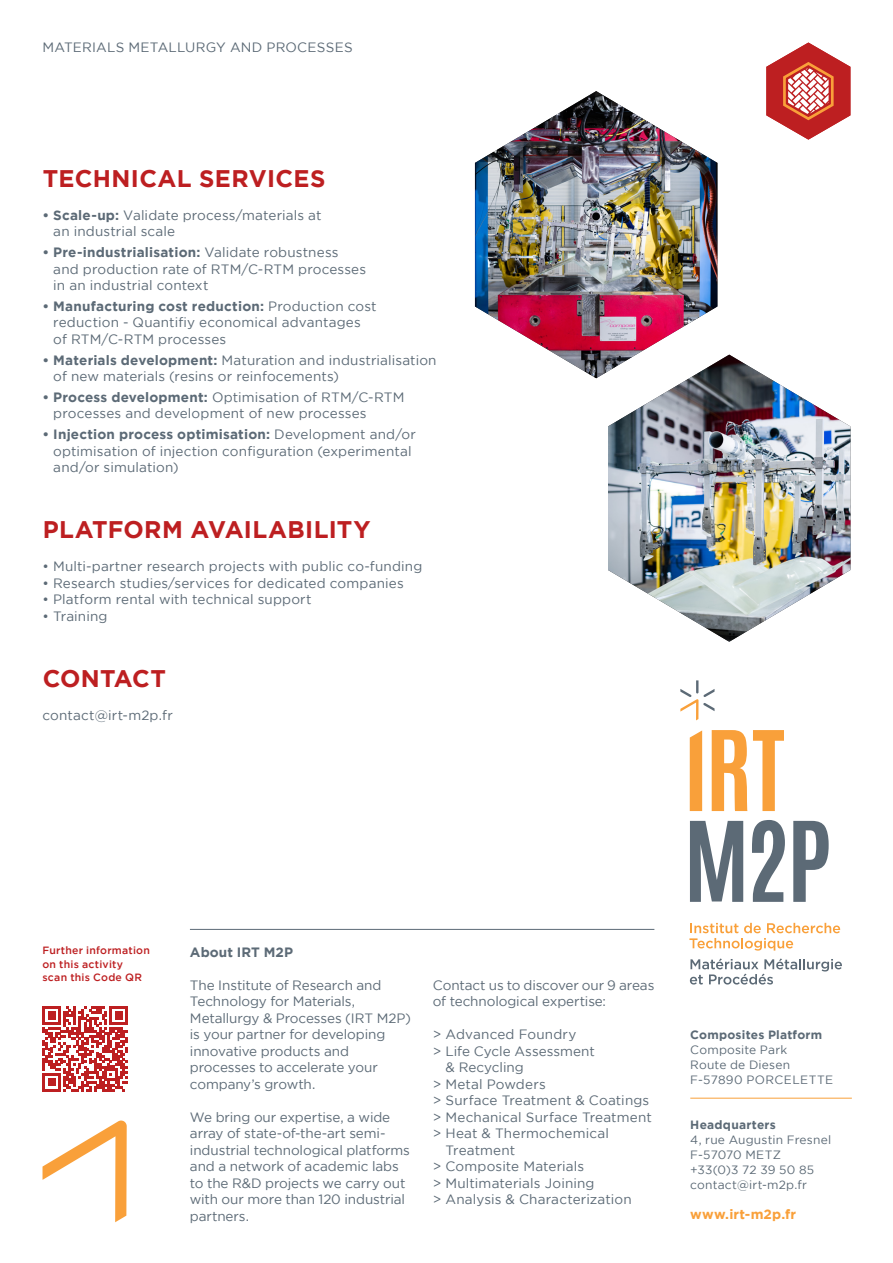
<style>
.page{position:relative;width:893px;height:1263px;background:#fff}
.page>*{position:absolute;margin:0;border:0;box-sizing:border-box;transform-origin:0 0}
.t1{font:700 24px "Gotham";letter-spacing:.01em;color:#bd1f21}
.t2{font:13.5px/16.5px "Gotham";letter-spacing:.005em;color:#5c6a76}
.t3{font:700 13.5px "Gotham";letter-spacing:.015em;color:#f9a03a}
.t4{font:700 13.5px "Gotham";letter-spacing:.005em;color:#5c6a76}
.t5{font:12px "Gotham";letter-spacing:.02em;color:#5c6a76}
.t6{font:700 12px "Gotham";letter-spacing:.02em;color:#5c6a76}
.t7{font:500 10.5px "Gotham";letter-spacing:.02em;color:#bd1f21}
.s1{font-weight:700}
</style>
<div class="page">
<svg style="left:766px;top:43px;width:84px;height:97px"></svg>
<svg style="left:690px;top:730px;width:12px;height:81px"></svg>
<svg style="left:712px;top:730px;width:35px;height:81px"></svg>
<svg style="left:753px;top:730px;width:31px;height:81px"></svg>
<svg style="left:690px;top:821px;width:53px;height:81px"></svg>
<svg style="left:752px;top:820px;width:33px;height:82px"></svg>
<svg style="left:793px;top:821px;width:36px;height:81px"></svg>
<svg style="left:689px;top:923px;width:151px;height:27px"></svg>
<svg style="left:690px;top:958px;width:152px;height:26px"></svg>
<svg style="left:680px;top:680px;width:34px;height:40px"></svg>
<hr style="left:690px;top:1098px;width:162px;height:1px;background:#f9a03a">
<img style="left:608px;top:355px;width:242px;height:287px">
<img style="left:475px;top:91px;width:242px;height:287px">
<hr style="left:190px;top:929px;width:464px;height:1px;background:#5c6a76">
<svg style="left:43px;top:1006px;width:85px;height:85px"></svg>
<svg style="left:43px;top:1120px;width:84px;height:102px"></svg>
<p class="t2" style="left:43px;top:39px;width:312px">MATERIALS METALLURGY AND PROCESSES</p>
<p class="t1" style="left:43px;top:165px;width:284px">TECHNICAL SERVICES</p>
<p class="t2" style="left:53px;top:207px;width:270px;text-indent:-11px"><span class="s1">• Scale-up:</span> Validate process/materials at an industrial scale</p>
<p class="t2" style="left:53px;top:244px;width:314px;text-indent:-11px"><span class="s1">• Pre-industrialisation:</span> Validate robustness and production rate of RTM/C-RTM processes in an industrial context</p>
<p class="t2" style="left:53px;top:298px;width:325px;text-indent:-11px"><span class="s1">• Manufacturing cost reduction:</span> Production cost reduction - Quantifiy economical advantages of RTM/C-RTM processes</p>
<p class="t2" style="left:53px;top:351px;width:385px;text-indent:-11px"><span class="s1">• Materials development:</span> Maturation and industrialisation of new materials (resins or reinfocements)</p>
<p class="t2" style="left:53px;top:389px;width:353px;text-indent:-11px"><span class="s1">• Process development:</span> Optimisation of RTM/C-RTM processes and development of new processes</p>
<p class="t2" style="left:53px;top:426px;width:364px;text-indent:-11px"><span class="s1">• Injection process optimisation:</span> Development and/or optimisation of injection configuration (experimental and/or simulation)</p>
<p class="t1" style="left:43px;top:516px;width:329px">PLATFORM AVAILABILITY</p>
<p class="t2" style="left:43px;top:558px;width:381px">• Multi-partner research projects with public co-funding</p>
<p class="t2" style="left:43px;top:574px;width:363px">• Research studies/services for dedicated companies</p>
<p class="t2" style="left:43px;top:591px;width:271px">• Platform rental with technical support</p>
<p class="t2" style="left:43px;top:607px;width:67px">• Training</p>
<p class="t1" style="left:43px;top:664px;width:125px">CONTACT</p>
<p class="t2" style="left:43px;top:706px;width:132px">contact@irt-m2p.fr</p>
<p class="t7" style="left:43px;top:944px;width:109px">Further information</p>
<p class="t7" style="left:43px;top:958px;width:82px">on this activity</p>
<p class="t7" style="left:43px;top:971px;width:101px">scan this Code QR</p>
<p class="t4" style="left:190px;top:944px;width:105px">About IRT M2P</p>
<p class="t2" style="left:190px;top:976px;width:223px">The Institute of Research and<br>Technology for Materials,<br>Metallurgy &amp; Processes (IRT M2P) is your partner for developing innovative products and processes to accelerate your company’s growth.</p>
<p class="t2" style="left:190px;top:1108px;width:221px">We bring our expertise, a wide array of state-of-the-art semi&shy;industrial technological platforms and a network of academic labs to the R&amp;D projects we carry out with our more than 120 industrial partners.</p>
<p class="t2" style="left:433px;top:976px;width:223px">Contact us to discover our 9 areas of technological expertise:</p>
<p class="t2" style="left:433px;top:1026px;width:145px">&gt; Advanced Foundry</p>
<p class="t2" style="left:445px;top:1042px;width:151px;text-indent:-13px">&gt; Life Cycle Assessment &amp; Recycling</p>
<p class="t2" style="left:433px;top:1075px;width:114px">&gt; Metal Powders</p>
<p class="t2" style="left:433px;top:1092px;width:218px">&gt; Surface Treatment &amp; Coatings</p>
<p class="t2" style="left:433px;top:1108px;width:220px">&gt; Mechanical Surface Treatment</p>
<p class="t2" style="left:445px;top:1125px;width:165px;text-indent:-13px">&gt; Heat &amp; Thermochemical<br>Treatment</p>
<p class="t2" style="left:433px;top:1158px;width:153px">&gt; Composite Materials</p>
<p class="t2" style="left:433px;top:1174px;width:163px">&gt; Multimaterials Joining</p>
<p class="t2" style="left:433px;top:1191px;width:200px">&gt; Analysis &amp; Characterization</p>
<p class="t6" style="left:690px;top:1027px;width:133px">Composites Platform</p>
<p class="t5" style="left:690px;top:1043px;width:98px">Composite Park</p>
<p class="t5" style="left:690px;top:1058px;width:101px">Route de Diesen</p>
<p class="t5" style="left:690px;top:1073px;width:144px">F-57890 PORCELETTE</p>
<p class="t6" style="left:690px;top:1117px;width:87px">Headquarters</p>
<p class="t5" style="left:690px;top:1133px;width:142px">4, rue Augustin Fresnel</p>
<p class="t5" style="left:690px;top:1148px;width:92px">F-57070 METZ</p>
<p class="t5" style="left:690px;top:1163px;width:126px">+33(0)3 72 39 50 85</p>
<p class="t5" style="left:690px;top:1178px;width:118px">contact@irt-m2p.fr</p>
<p class="t3" style="left:690px;top:1207px;width:107px">www.irt-m2p.fr</p>
</div>
